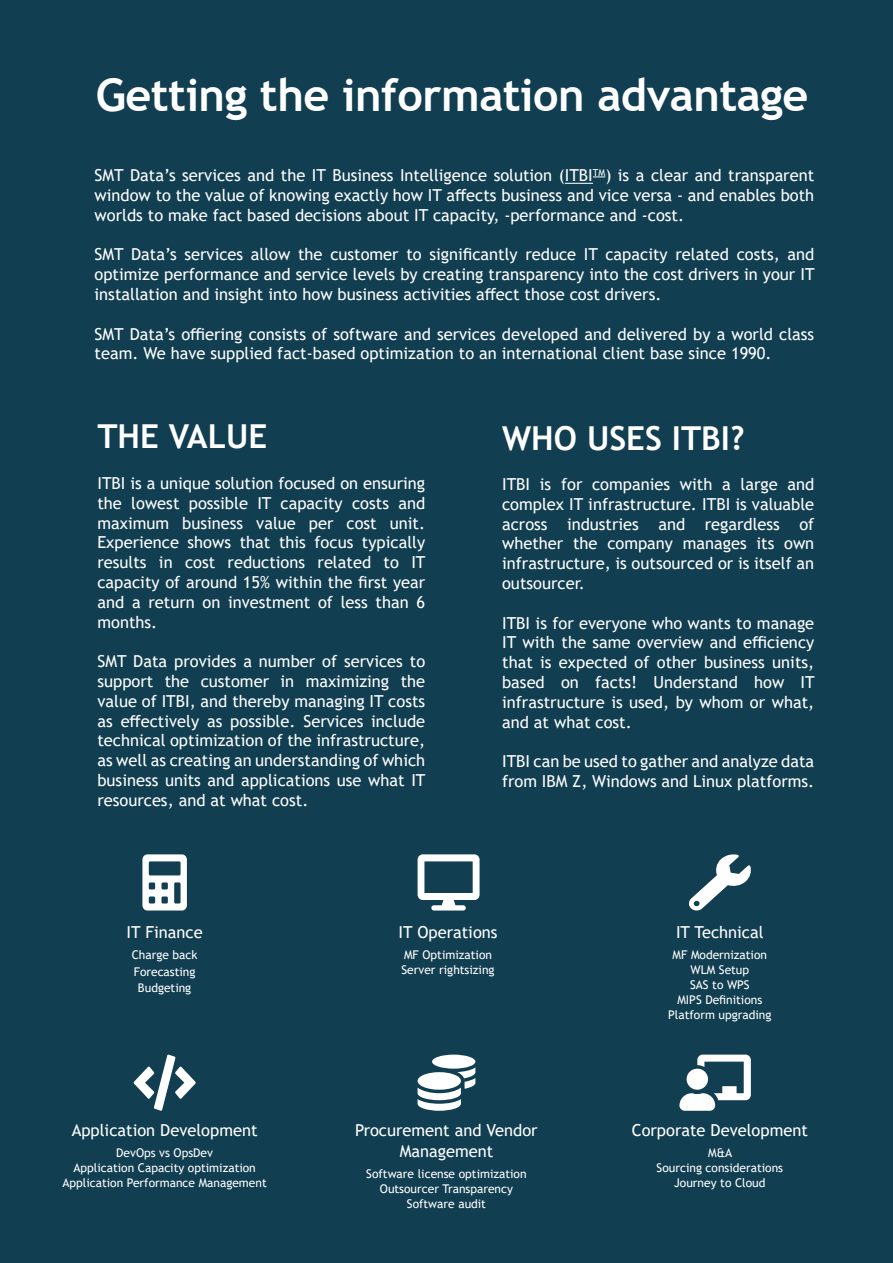
<style>
.page{position:relative;width:893px;height:1263px;background:#113e51}
.page>*{position:absolute;margin:0;border:0;box-sizing:border-box;transform-origin:0 0}
.t1{font:700 45px "Trebuchet MS";letter-spacing:-.01em;color:#fff}
.t2{font:700 33px "Trebuchet MS";color:#fff}
.t3{font:16.5px/19.8px "Trebuchet MS";color:#fff;text-align:justify}
.t4{font:12px/15px "Trebuchet MS";color:#fff;text-align:center}
</style>
<div class="page">
<svg style="left:565px;top:177px;width:40px;height:7px"></svg>
<svg style="left:134px;top:1054px;width:62px;height:57px"></svg>
<svg style="left:679px;top:1054px;width:72px;height:57px"></svg>
<svg style="left:142px;top:854px;width:45px;height:56px"></svg>
<svg style="left:418px;top:854px;width:62px;height:56px"></svg>
<svg style="left:688px;top:853px;width:64px;height:58px"></svg>
<svg style="left:418px;top:1054px;width:57px;height:57px"></svg>
<h1 class="t1" style="left:96px;top:67px;width:714px">Getting the information advantage</h1>
<p class="t3" style="left:95px;top:165px;width:721px">SMT Data’s services and the IT Business Intelligence solution (ITBI<sup>TM</sup>) is a clear and transparent window to the value of knowing exactly how IT affects business and vice versa - and enables both worlds to make fact based decisions about IT capacity, -performance and -cost.</p>
<p class="t3" style="left:95px;top:245px;width:721px">SMT Data’s services allow the customer to significantly reduce IT capacity related costs, and optimize performance and service levels by creating transparency into the cost drivers in your IT installation and insight into how business activities affect those cost drivers.</p>
<p class="t3" style="left:95px;top:324px;width:721px">SMT Data’s offiering consists of software and services developed and delivered by a world class team. We have supplied fact-based optimization to an international client base since 1990.</p>
<h2 class="t2" style="left:97px;top:415px;width:171px">THE VALUE</h2>
<p class="t3" style="left:97px;top:473px;width:330px">ITBI is a unique solution focused on ensuring the lowest possible IT capacity costs and maximum business value per cost unit.<br>Experience shows that this focus typically results in cost reductions related to IT capacity of around 15% within the first year and a return on investment of less than 6 months.</p>
<p class="t3" style="left:97px;top:651px;width:330px">SMT Data provides a number of services to support the customer in maximizing the value of ITBI, and thereby managing IT costs as effectively as possible. Services include technical optimization of the infrastructure, as well as creating an understanding of which business units and applications use what IT resources, and at what cost.</p>
<h2 class="t2" style="left:502px;top:418px;width:244px">WHO USES ITBI?</h2>
<p class="t3" style="left:502px;top:474px;width:314px">ITBI is for companies with a large and complex IT infrastructure. ITBI is valuable across industries and regardless of whether the company manages its own infrastructure, is outsourced or is itself an outsourcer.</p>
<p class="t3" style="left:502px;top:613px;width:314px">ITBI is for everyone who wants to manage IT with the same overview and efficiency that is expected of other business units, based on facts! Understand how IT infrastructure is used, by whom or what, and at what cost.</p>
<p class="t3" style="left:502px;top:751px;width:314px">ITBI can be used to gather and analyze data from IBM Z, Windows and Linux platforms.</p>
<p class="t3" style="left:127px;top:922px;width:78px">IT Finance</p>
<p class="t4" style="left:132px;top:947px;width:67px;line-height:16.5px">Charge back<br>Forecasting<br>Budgeting</p>
<p class="t3" style="left:72px;top:1120px;width:187px">Application Development</p>
<p class="t4" style="left:62px;top:1145px;width:206px">DevOps vs OpsDev<br>Application Capacity optimization<br>Application Performance Management</p>
<p class="t3" style="left:399px;top:922px;width:101px">IT Operations</p>
<p class="t4" style="left:402px;top:947px;width:95px;text-align:left">MF Optimization<br>Server rightsizing</p>
<p class="t3" style="left:355px;top:1120px;width:184px;line-height:21px;text-align:center">Procurement and Vendor<br>Management</p>
<p class="t4" style="left:366px;top:1166px;width:162px">Software license optimization<br>Outsourcer Transparency<br>Software audit</p>
<p class="t3" style="left:676px;top:922px;width:89px">IT Technical</p>
<p class="t4" style="left:668px;top:947px;width:105px">MF Modernization<br>WLM Setup<br>SAS to WPS<br>MIPS Definitions<br>Platform upgrading</p>
<p class="t3" style="left:632px;top:1120px;width:178px">Corporate Development</p>
<p class="t4" style="left:657px;top:1145px;width:128px">M&amp;A<br>Sourcing considerations<br>Journey to Cloud</p>
</div>
